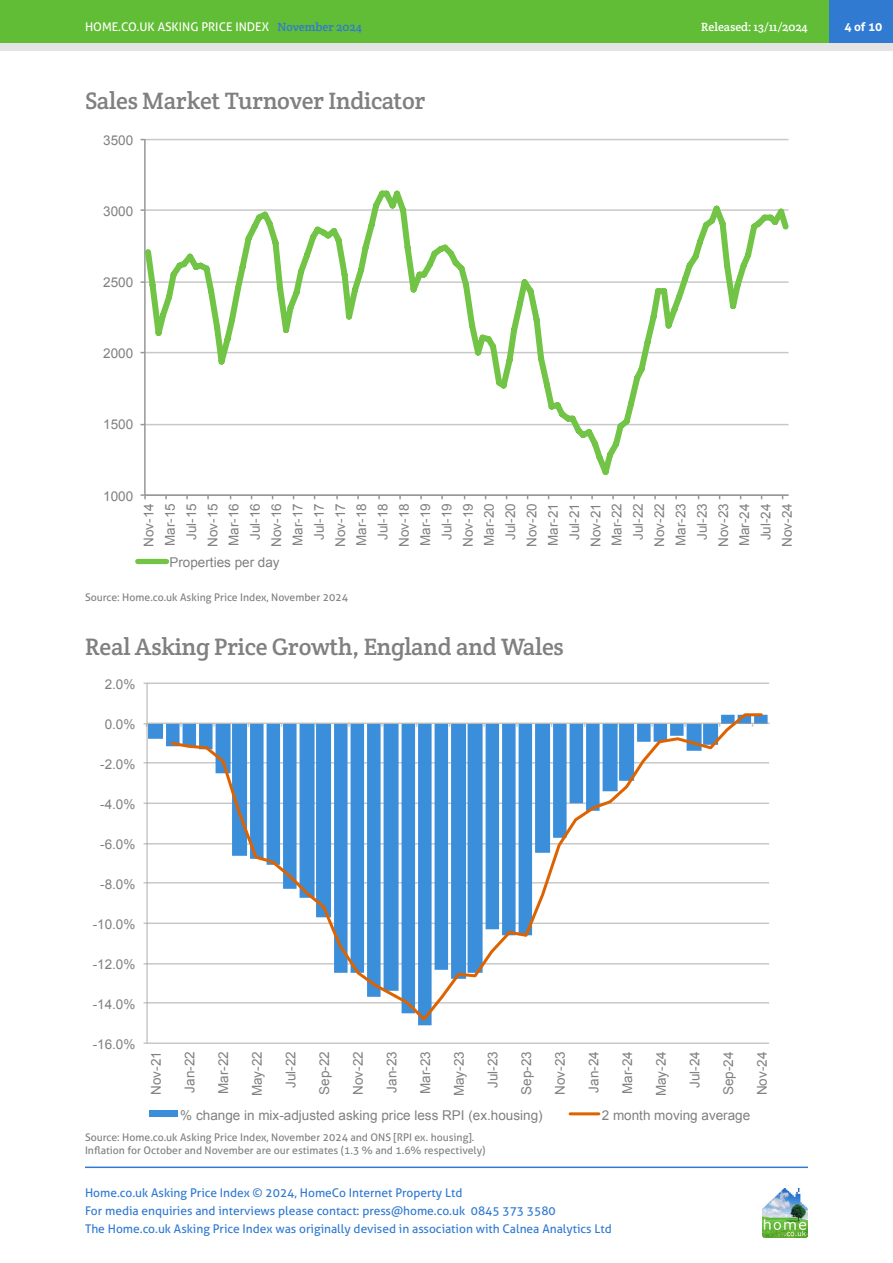
<style>
.page{position:relative;width:893px;height:1263px;background:#fff}
.page>*{position:absolute;margin:0;border:0;box-sizing:border-box;transform-origin:0 0}
.HAPI_graphic_title{font:24px "Crete Round";letter-spacing:-.01em;color:#808080}
.t1{font:13.5px/21.3px "Arial";color:#808080;text-align:center}
.t2{font:12px/18px "Aller";color:#307ad1}
.t3{font:12px "Aller";color:#fff}
.t4{font:12px "Crete Round";color:#fff}
.t5{font:700 12px "Aller";color:#fff}
.HAPI_Source{font:10.5px/12.6px "Aller";color:#808080}
.s1{font-family:"Crete Round";color:#307ad1}
</style>
<div class="page">
<hr style="left:85px;top:1166px;width:723px;height:2px;background:#307ad1">
<div style="left:0;top:0;width:893px;height:51px;background:#e4e4e4"></div>
<div style="left:0;top:0;width:893px;height:43px;background:#62bd36"></div>
<img style="left:762px;top:1188px;width:46px;height:49px">
<div style="left:829px;top:0;width:64px;height:43px;background:#307ad1"></div>
<hr style="left:147px;top:1042px;width:622px;height:2px;background:#929292;opacity:.5">
<hr style="left:147px;top:1002px;width:622px;height:1px;background:#ccc">
<hr style="left:147px;top:963px;width:622px;height:1px;background:#cbcbcb">
<hr style="left:147px;top:922px;width:622px;height:2px;background:#929292;opacity:.5">
<hr style="left:147px;top:882px;width:622px;height:1px;background:#cbcbcb">
<hr style="left:147px;top:843px;width:622px;height:1px;background:#cacaca">
<hr style="left:147px;top:802px;width:622px;height:2px;background:#929292;opacity:.5">
<hr style="left:147px;top:762px;width:622px;height:1px;background:#cacaca">
<hr style="left:147px;top:682px;width:622px;height:2px;background:#929292;opacity:.5">
<hr style="left:146px;top:683px;width:2px;height:360px;background:#d1d1d1">
<hr style="left:147px;top:722px;width:623px;height:2px;background:#929292;opacity:.5">
<svg style="left:169px;top:713px;width:595px;height:311px"></svg>
<div style="left:149px;top:1110px;width:28px;height:7px;background:#3a8eda"></div>
<hr style="left:570px;top:1112px;width:29px;height:3px;background:#dd6300">
<hr style="left:145px;top:139px;width:643px;height:1px;background:#c8c8c8">
<hr style="left:144px;top:139px;width:2px;height:356px;background:#979797">
<hr style="left:145px;top:494px;width:643px;height:2px;background:#979797">
<svg style="left:141px;top:494px;width:5px;height:5px"></svg>
<svg style="left:144px;top:186px;width:645px;height:294px"></svg>
<div style="left:138px;top:559px;width:29px;height:5px;background:#71c445"></div>
<p class="t3" style="left:85px;top:19px;width:279px">HOME.CO.UK ASKING PRICE INDEX <span class="s1">November 2024</span></p>
<p class="t4" style="left:701px;top:19px;width:108px">Released: 13/11/2024</p>
<p class="t5" style="left:844px;top:19px;width:39px">4 of 10</p>
<p class="HAPI_graphic_title" style="left:85px;top:85px;width:342px">Sales Market Turnover Indicator</p>
<p class="t1" style="left:103px;top:129px;width:32px">3500</p>
<p class="t1" style="left:103px;top:201px;width:32px">3000</p>
<p class="t1" style="left:103px;top:272px;width:32px">2500</p>
<p class="t1" style="left:103px;top:343px;width:32px">2000</p>
<p class="t1" style="left:103px;top:414px;width:32px">1500</p>
<p class="t1" style="left:103px;top:485px;width:32px">1000</p>
<p class="t1" style="left:138px;top:547px;width:45px;rotate:-90deg">Nov-14<br>Mar-15<br>Jul-15<br>Nov-15<br>Mar-16<br>Jul-16<br>Nov-16<br>Mar-17<br>Jul-17<br>Nov-17<br>Mar-18<br>Jul-18<br>Nov-18<br>Mar-19<br>Jul-19<br>Nov-19<br>Mar-20<br>Jul-20<br>Nov-20<br>Mar-21<br>Jul-21<br>Nov-21<br>Mar-22<br>Jul-22<br>Nov-22<br>Mar-23<br>Jul-23<br>Nov-23<br>Mar-24<br>Jul-24<br>Nov-24</p>
<p class="t1" style="left:169px;top:552px;width:112px">Properties per day</p>
<p class="HAPI_Source" style="left:85px;top:591px;width:264px">Source: Home.co.uk Asking Price Index, November 2024</p>
<p class="HAPI_graphic_title" style="left:85px;top:631px;width:480px">Real Asking Price Growth, England and Wales</p>
<p class="t1" style="left:105px;top:673px;width:32px">2.0%</p>
<p class="t1" style="left:105px;top:713px;width:32px">0.0%</p>
<p class="t1" style="left:100px;top:753px;width:37px">-2.0%</p>
<p class="t1" style="left:100px;top:793px;width:37px">-4.0%</p>
<p class="t1" style="left:100px;top:833px;width:37px">-6.0%</p>
<p class="t1" style="left:100px;top:873px;width:37px">-8.0%</p>
<p class="t1" style="left:93px;top:913px;width:44px">-10.0%</p>
<p class="t1" style="left:93px;top:953px;width:44px">-12.0%</p>
<p class="t1" style="left:93px;top:993px;width:44px">-14.0%</p>
<p class="t1" style="left:93px;top:1033px;width:44px">-16.0%</p>
<p class="t1" style="left:146px;top:1095px;width:45px;rotate:-90deg">Nov-21</p>
<p class="t1" style="left:179px;top:1093px;width:43px;rotate:-90deg">Jan-22</p>
<p class="t1" style="left:213px;top:1094px;width:44px;rotate:-90deg">Mar-22</p>
<p class="t1" style="left:247px;top:1096px;width:47px;rotate:-90deg">May-22</p>
<p class="t1" style="left:280px;top:1088px;width:38px;rotate:-90deg">Jul-22</p>
<p class="t1" style="left:314px;top:1095px;width:45px;rotate:-90deg">Sep-22</p>
<p class="t1" style="left:348px;top:1095px;width:45px;rotate:-90deg">Nov-22</p>
<p class="t1" style="left:381px;top:1093px;width:43px;rotate:-90deg">Jan-23</p>
<p class="t1" style="left:415px;top:1094px;width:44px;rotate:-90deg">Mar-23</p>
<p class="t1" style="left:448px;top:1096px;width:47px;rotate:-90deg">May-23</p>
<p class="t1" style="left:482px;top:1088px;width:38px;rotate:-90deg">Jul-23</p>
<p class="t1" style="left:516px;top:1095px;width:45px;rotate:-90deg">Sep-23</p>
<p class="t1" style="left:549px;top:1095px;width:45px;rotate:-90deg">Nov-23</p>
<p class="t1" style="left:583px;top:1093px;width:43px;rotate:-90deg">Jan-24</p>
<p class="t1" style="left:617px;top:1094px;width:44px;rotate:-90deg">Mar-24</p>
<p class="t1" style="left:650px;top:1096px;width:47px;rotate:-90deg">May-24</p>
<p class="t1" style="left:684px;top:1088px;width:38px;rotate:-90deg">Jul-24</p>
<p class="t1" style="left:718px;top:1095px;width:45px;rotate:-90deg">Sep-24</p>
<p class="t1" style="left:751px;top:1095px;width:45px;rotate:-90deg">Nov-24</p>
<p class="t1" style="left:180px;top:1104px;width:364px">% change in mix-adjusted asking price less RPI (ex.housing)</p>
<p class="t1" style="left:602px;top:1104px;width:150px">2 month moving average</p>
<p class="HAPI_Source" style="left:85px;top:1131px;width:402px">Source: Home.co.uk Asking Price Index, November 2024 and ONS [RPI ex. housing].<br>Inflation for October and November are our estimates (1.3 % and 1.6% respectively)</p>
<p class="t2" style="left:85px;top:1184px;width:528px">Home.co.uk Asking Price Index © 2024, HomeCo Internet Property Ltd<br>For media enquiries and interviews please contact: press@home.co.uk 0845 373 3580<br>The Home.co.uk Asking Price Index was originally devised in association with Calnea Analytics Ltd</p>
</div>
